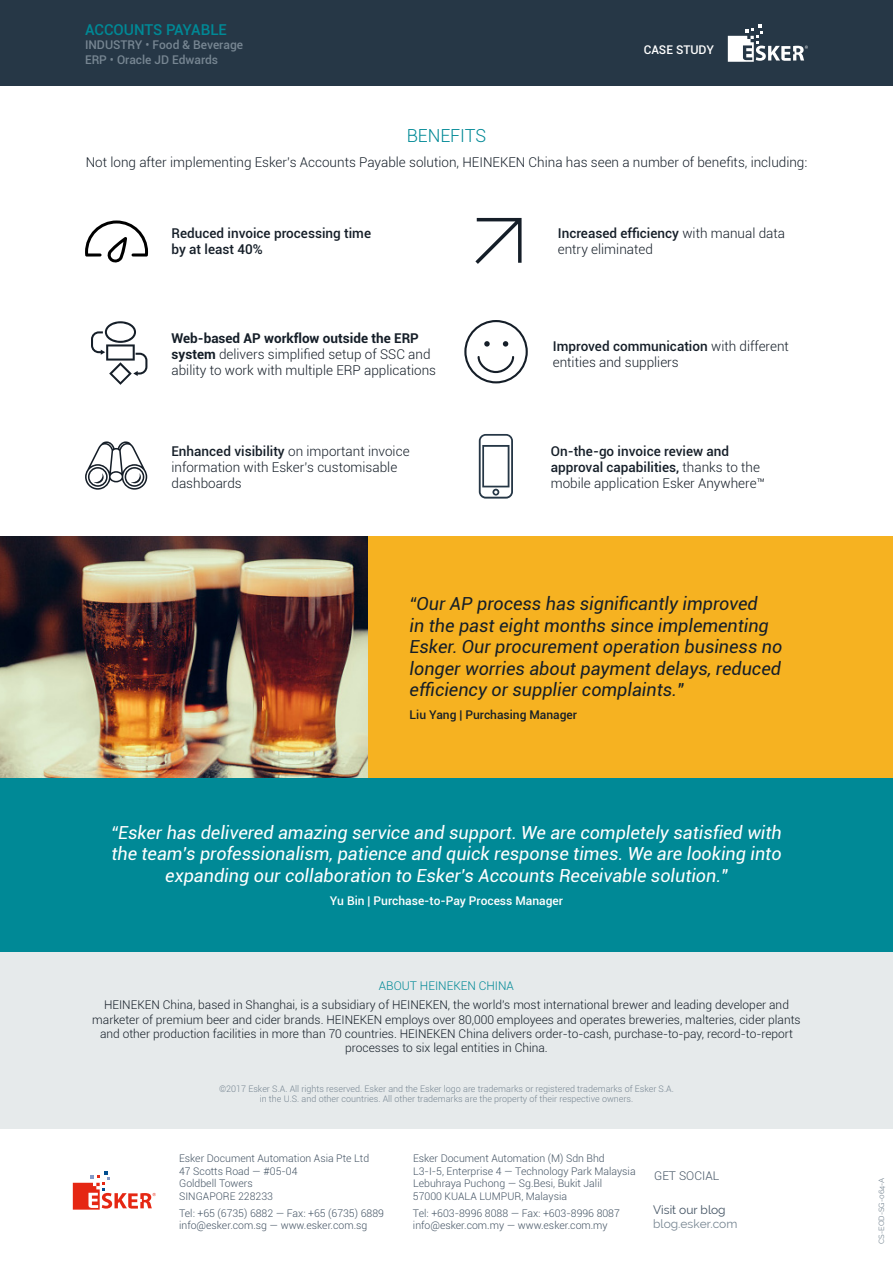
<style>
.page{position:relative;width:893px;height:1263px;background:#fff}
.page>*{position:absolute;margin:0;border:0;box-sizing:border-box;transform-origin:0 0}
.t1{font:italic 18px/21.6px "Roboto";color:#fff;text-align:center}
.t2{font:italic 18px/21.6px "Roboto";color:#151e28}
.t3{font:300 18px "Roboto";color:#008996}
.t4{font:500 15px "Roboto";color:#008996}
.t5{font:300 13.5px/16.2px "Roboto";color:#151e28}
.t6{font:500 13.5px/16.2px "Roboto";color:#151e28}
.t7{font:300 12px/14.4px "Roboto";color:#151e28;text-align:center}
.t8{font:500 12px "Roboto";color:#fff}
.t9{font:500 12px/14.4px "Roboto";color:#778692}
.t10{font:500 12px "Roboto";color:#151e28}
.t11{font:300 12px "Roboto";color:#008996}
.t12{font:12px "Raleway";color:#778692}
.t13{font:12px "Raleway";color:#435363}
.t14{font:300 12px "Roboto";color:#435363}
.t15{font:300 10.5px/12.6px "Roboto";color:#435363}
.t16{font:300 9px/10.8px "Roboto";color:#778692;text-align:center}
.t17{font:7.5px "Raleway";color:#778692}
.s1{font-weight:400}
.s2{font-weight:700}
.s3{font-weight:500}
.s4{font-weight:300}
</style>
<div class="page">
<div style="left:0;top:790px;width:893px;height:338px;background:#e6eaeb"></div>
<div style="left:367px;top:537px;width:526px;height:242px;background:#f6b221"></div>
<div style="left:0;top:0;width:893px;height:85px;background:#263746"></div>
<svg style="left:728px;top:24px;width:80px;height:38px"></svg>
<img style="left:0;top:537px;width:367px;height:241px">
<svg style="left:464px;top:320px;width:64px;height:63px"></svg>
<svg style="left:475px;top:218px;width:47px;height:46px"></svg>
<svg style="left:91px;top:321px;width:56px;height:64px"></svg>
<svg style="left:85px;top:441px;width:62px;height:49px"></svg>
<svg style="left:479px;top:434px;width:34px;height:65px"></svg>
<svg style="left:85px;top:220px;width:63px;height:43px"></svg>
<div style="left:0;top:778px;width:893px;height:173px;background:#008996"></div>
<svg style="left:73px;top:1171px;width:83px;height:38px"></svg>
<p class="t4" style="left:85px;top:19px;width:143px">ACCOUNTS PAYABLE</p>
<p class="t9" style="left:85px;top:37px;width:160px">INDUSTRY <span class="s1">•</span> Food &amp; Beverage<br>ERP <span class="s1">•</span> Oracle JD Edwards</p>
<p class="t8" style="left:644px;top:41px;width:72px">CASE STUDY</p>
<h1 class="t3" style="left:407px;top:123px;width:81px">BENEFITS</h1>
<p class="t5" style="left:86px;top:153px;width:723px">Not long after implementing Esker's Accounts Payable solution, HEINEKEN China has seen a number of benefits, including:</p>
<p class="t6" style="left:171px;top:225px;width:201px">Reduced invoice processing time by at least 40%</p>
<p class="t5" style="left:171px;top:329px;width:266px"><span class="s2">Web-based AP workflow outside the ERP system</span> delivers simplified setup of SSC and ability to work with multiple ERP applications</p>
<p class="t5" style="left:171px;top:442px;width:240px"><span class="s3">Enhanced visibility</span> on important invoice information with Esker’s customisable dashboards</p>
<p class="t5" style="left:558px;top:225px;width:229px"><span class="s3">Increased efficiency</span> with manual data entry eliminated</p>
<p class="t5" style="left:553px;top:338px;width:238px"><span class="s3">Improved communication</span> with different entities and suppliers</p>
<p class="t6" style="left:551px;top:442px;width:216px">On-the-go invoice review and approval capabilities, <span class="s4">thanks to the mobile application Esker Anywhere™</span></p>
<h1 class="t2" style="left:410px;top:592px;width:374px">“Our AP process has significantly improved<br>in the past eight months since implementing Esker. Our procurement operation business no longer worries about payment delays, reduced efficiency or supplier complaints."</h1>
<p class="t10" style="left:410px;top:706px;width:169px">Liu Yang | Purchasing Manager</p>
<p class="t1" style="left:111px;top:821px;width:672px">“Esker has delivered amazing service and support. We are completely satisfied with the team's professionalism, patience and quick response times. We are looking into expanding our collaboration to Esker's Accounts Receivable solution."</p>
<p class="t8" style="left:330px;top:892px;width:235px">Yu Bin | Purchase-to-Pay Process Manager</p>
<p class="t11" style="left:379px;top:978px;width:137px">ABOUT HEINEKEN CHINA</p>
<p class="t7" style="left:92px;top:997px;width:710px">HEINEKEN China, based in Shanghai, is a subsidiary of HEINEKEN, the world's most international brewer and leading developer and marketer of premium beer and cider brands. HEINEKEN employs over 80,000 employees and operates breweries, malteries, cider plants and other production facilities in more than 70 countries. HEINEKEN China delivers order-to-cash, purchase-to-pay, record-to-report processes to six legal entities in China.</p>
<p class="t16" style="left:219px;top:1083px;width:456px">©2017 Esker S.A. All rights reserved. Esker and the Esker logo are trademarks or registered trademarks of Esker S.A. in the U.S. and other countries. All other trademarks are the property of their respective owners.</p>
<p class="t15" style="left:179px;top:1151px;width:192px">Esker Document Automation Asia Pte Ltd<br>47 Scotts Road — #05-04<br>Goldbell Towers<br>SINGAPORE 228233</p>
<p class="t15" style="left:179px;top:1206px;width:206px">Tel: +65 (6735) 6882 — Fax: +65 (6735) 6889 info@esker.com.sg — www.esker.com.sg</p>
<p class="t15" style="left:413px;top:1151px;width:224px">Esker Document Automation (M) Sdn Bhd L3-I-5, Enterprise 4 — Technology Park Malaysia Lebuhraya Puchong — Sg.Besi, Bukit Jalil<br>57000 KUALA LUMPUR, Malaysia</p>
<p class="t15" style="left:413px;top:1206px;width:208px">Tel: +603-8996 8088 — Fax: +603-8996 8087 info@esker.com.my — www.esker.com.my</p>
<p class="t14" style="left:654px;top:1167px;width:67px">GET SOCIAL</p>
<p class="t13" style="left:653px;top:1203px;width:74px">Visit our blog</p>
<p class="t12" style="left:653px;top:1217px;width:86px">blog.esker.com</p>
<p class="t17" style="left:877px;top:1244px;width:68px;rotate:-90deg">CS-EOD-SG-064-A</p>
</div>
